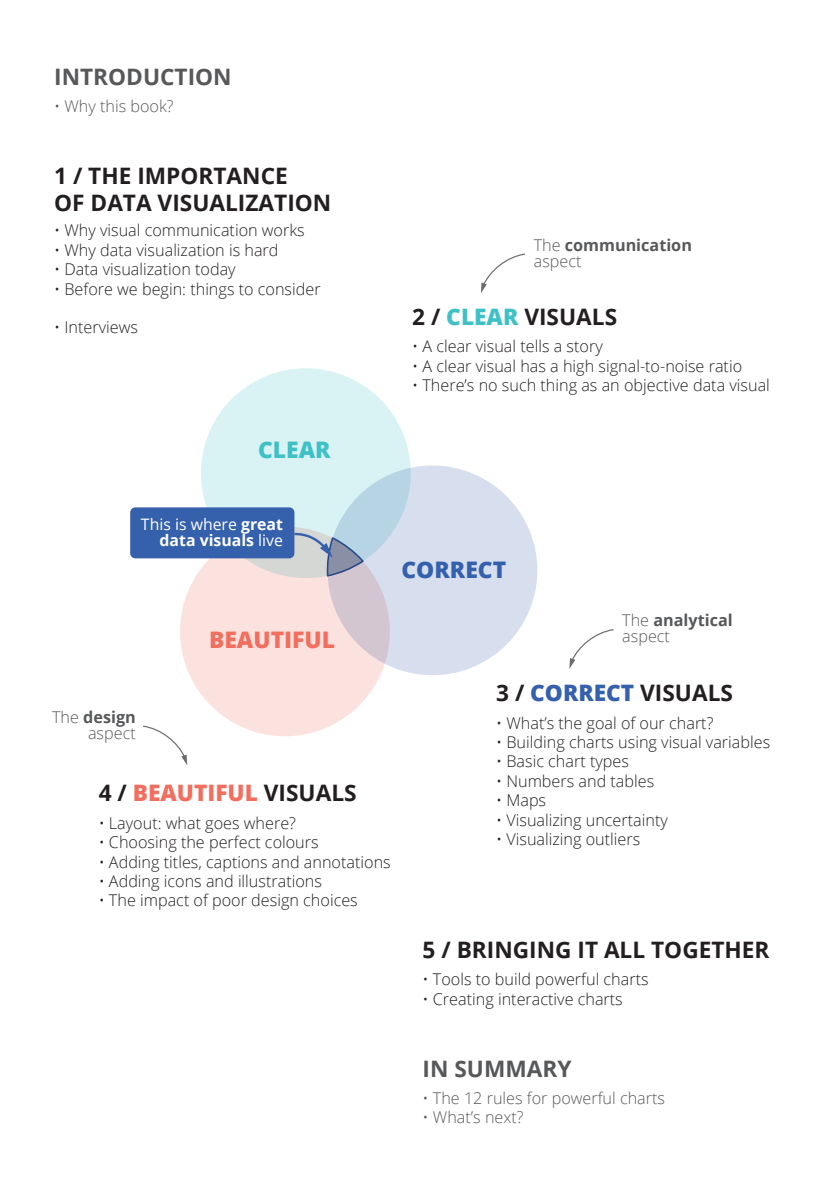
<style>
.page{position:relative;width:819px;height:1191px;background:#fff}
.page>*{position:absolute;margin:0;border:0;box-sizing:border-box;transform-origin:0 0}
.t1{font:800 22.75px "Open Sans";color:#f26e5e}
.t2{font:800 22.75px "Open Sans";color:#3460ac}
.t3{font:800 22.75px "Open Sans";color:#3ec1c6}
.t4{font:700 22.57px/27.1px "Open Sans";color:#231f20}
.t5{font:700 22.57px "Open Sans";color:#57585a}
.t6{font:300 16.1px "Open Sans";color:#231f20}
.t7{font:300 16.1px/16.1px "Open Sans";color:#57585a;text-align:right}
.t8{font:700 16.1px/16.1px "Open Sans";color:#57585a}
.t9{font:700 15.75px/16.3px "Open Sans";color:#fff;text-align:right}
.s1{font-weight:300}
.s2{font-weight:800;color:#3ec1c6}
.s3{font-weight:400}
.s4{font-weight:700}
.s5{font-weight:800;color:#f26e5e}
.s6{font-weight:800;color:#3460ac}
</style>
<div class="page">
<svg style="left:481px;top:253px;width:45px;height:40px"></svg>
<svg style="left:143px;top:725px;width:44px;height:40px"></svg>
<svg style="left:569px;top:629px;width:45px;height:40px"></svg>
<svg style="left:201px;top:368px;width:210px;height:158px;fill:#d9f2f3"></svg>
<svg style="left:327px;top:465px;width:210px;height:210px;background:#dae3ef"></svg>
<svg style="left:180px;top:526px;width:210px;height:210px;background:#f4e2e2"></svg>
<div style="left:130px;top:507px;width:164px;height:51px;background:#3460ac;border-radius:5px"></div>
<svg style="left:292px;top:531px;width:72px;height:45px;background:#adb8c7"></svg>
<h2 class="t5" style="left:54px;top:61px;width:179px">INTRODUCTION</h2>
<p class="t7" style="left:54px;top:98px;width:121px">• Why this book?</p>
<h2 class="t4" style="left:54px;top:162px;width:279px">1 / THE IMPORTANCE<br>OF DATA VISUALIZATION</h2>
<p class="t6" style="left:54px;top:219px;width:252px">• Why visual communication works</p>
<p class="t6" style="left:54px;top:239px;width:226px">• Why data visualization is hard</p>
<p class="t6" style="left:54px;top:258px;width:183px">• Data visualization today</p>
<p class="t6" style="left:54px;top:278px;width:268px">• Before we begin: things to consider</p>
<p class="t6" style="left:54px;top:316px;width:85px">• Interviews</p>
<h1 class="t3" style="left:258px;top:432px;width:74px">CLEAR</h1>
<p class="t8" style="left:533px;top:236px;width:160px"><span class="s1">The</span> communication <span class="s1">aspect</span></p>
<h2 class="t4" style="left:412px;top:302px;width:206px">2 / <span class="s2">CLEAR</span> VISUALS</h2>
<p class="t6" style="left:412px;top:335px;width:192px">• A clear visual tells a story</p>
<p class="t6" style="left:412px;top:355px;width:331px">• A clear visual has a high signal-to-noise ratio</p>
<p class="t6" style="left:412px;top:374px;width:359px">• There’s no such thing as an objective data visual</p>
<p class="t9" style="left:141px;top:516px;width:143px"><span class="s3">This is where</span> great data visuals <span class="s3">live</span></p>
<h1 class="t1" style="left:209px;top:622px;width:127px">BEAUTIFUL</h1>
<h1 class="t2" style="left:401px;top:552px;width:106px">CORRECT</h1>
<p class="t8" style="left:622px;top:612px;width:112px"><span class="s1">The</span> analytical <span class="s1">aspect</span></p>
<p class="t7" style="left:52px;top:708px;width:85px">The <span class="s4">design </span>aspect</p>
<h2 class="t4" style="left:99px;top:779px;width:259px">4 / <span class="s5">BEAUTIFUL</span> VISUALS</h2>
<p class="t6" style="left:99px;top:812px;width:199px">• Layout: what goes where?</p>
<p class="t6" style="left:99px;top:831px;width:221px">• Choosing the perfect colours</p>
<p class="t6" style="left:99px;top:850px;width:293px">• Adding titles, captions and annotations</p>
<p class="t6" style="left:99px;top:870px;width:225px">• Adding icons and illustrations</p>
<p class="t6" style="left:99px;top:889px;width:260px">• The impact of poor design choices</p>
<h2 class="t4" style="left:496px;top:679px;width:238px">3 / <span class="s6">CORRECT</span> VISUALS</h2>
<p class="t6" style="left:496px;top:711px;width:219px">• What’s the goal of our chart?</p>
<p class="t6" style="left:496px;top:731px;width:275px">• Building charts using visual variables</p>
<p class="t6" style="left:496px;top:750px;width:134px">• Basic chart types</p>
<p class="t6" style="left:496px;top:770px;width:160px">• Numbers and tables</p>
<p class="t6" style="left:496px;top:789px;width:52px">• Maps</p>
<p class="t6" style="left:496px;top:809px;width:173px">• Visualizing uncertainty</p>
<p class="t6" style="left:496px;top:828px;width:146px">• Visualizing outliers</p>
<h2 class="t4" style="left:422px;top:935px;width:348px">5 / BRINGING IT ALL TOGETHER</h2>
<p class="t6" style="left:422px;top:968px;width:227px">• Tools to build powerful charts</p>
<p class="t6" style="left:422px;top:987px;width:202px">• Creating interactive charts</p>
<h2 class="t5" style="left:422px;top:1052px;width:150px">IN SUMMARY</h2>
<p class="t7" style="left:422px;top:1089px;width:244px">• The 12 rules for powerful charts</p>
<p class="t7" style="left:422px;top:1109px;width:103px">• What’s next?</p>
</div>
